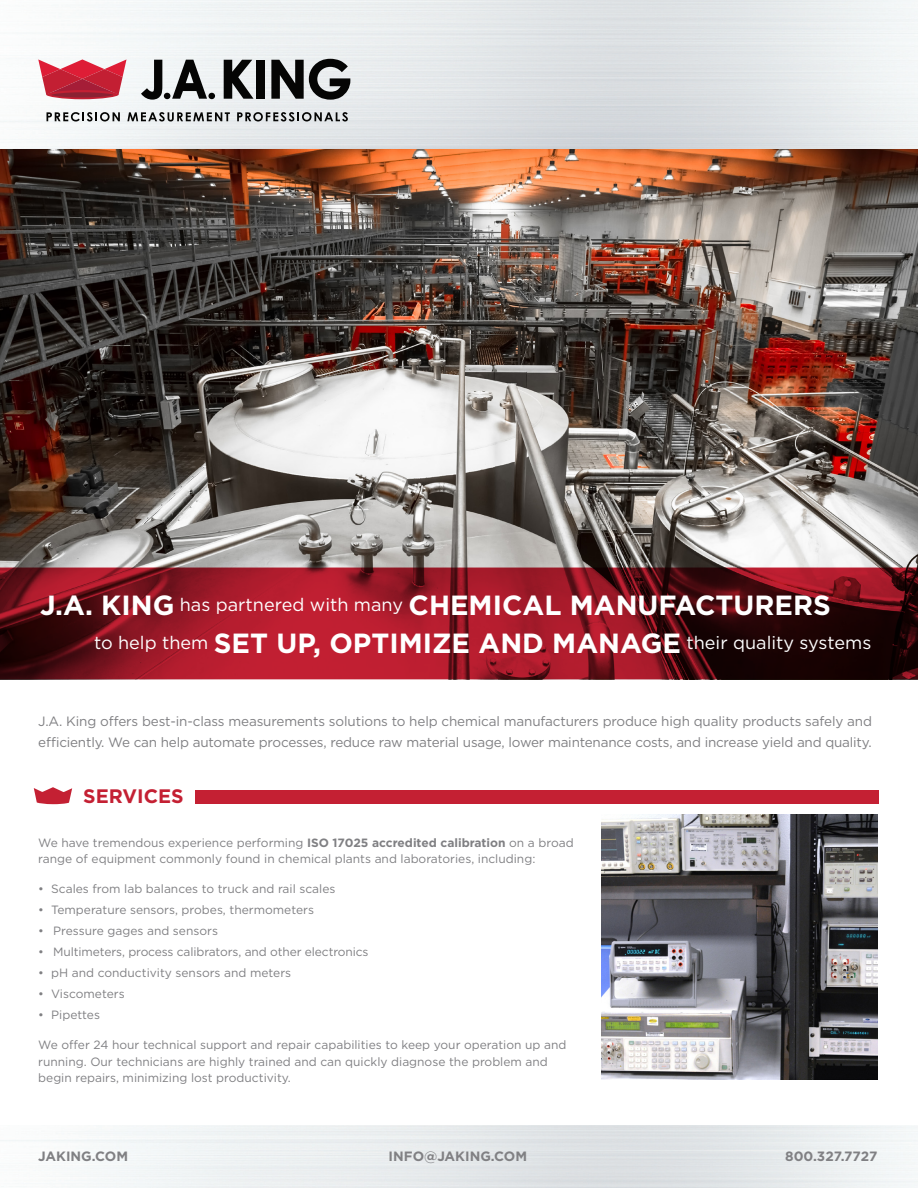
<style>
.page{position:relative;width:918px;height:1188px;background:#fff}
.page>*{position:absolute;margin:0;border:0;box-sizing:border-box;transform-origin:0 0}
.t1{font:700 27.75px "Gotham";color:#fff}
.t2{font:700 19.5px "Gotham";color:#c42033}
.t3{font:18px "Gotham";color:#fff}
.t4{font:13.5px/21px "Gotham";letter-spacing:-.015em;color:#808083}
.t5{font:700 13.5px "Gotham";color:#808083}
.t6{font:12px/16.5px "Gotham";color:#808083}
.s1{font-weight:400;font-size:18px}
.s2{font-weight:700;font-size:27.75px}
.s3{font-weight:700}
</style>
<div class="page">
<img style="left:0;top:148px;width:918px;height:420px">
<img style="left:0;top:0;width:918px;height:148px">
<svg style="left:38px;top:59px;width:89px;height:36px"></svg>
<svg style="left:46px;top:90px;width:73px;height:9px"></svg>
<div style="left:51px;top:92px;width:62px;height:6px;background:#8b2132;border-radius:50%"></div>
<svg style="left:141px;top:60px;width:74px;height:40px"></svg>
<svg style="left:224px;top:60px;width:30px;height:39px"></svg>
<div style="left:256px;top:60px;width:8px;height:39px;background:#050504"></div>
<svg style="left:271px;top:59px;width:79px;height:41px;background:#6d6e6e"></svg>
<svg style="left:47px;top:112px;width:73px;height:10px"></svg>
<svg style="left:127px;top:112px;width:103px;height:10px"></svg>
<svg style="left:237px;top:112px;width:111px;height:10px"></svg>
<svg style="left:34px;top:787px;width:38px;height:17px"></svg>
<div style="left:195px;top:790px;width:683px;height:14px;background:#c42033"></div>
<svg style="left:0;top:568px;width:918px;height:112px;background:#7d141f"></svg>
<img style="left:602px;top:814px;width:276px;height:266px">
<p class="t1" style="left:40px;top:589px;width:792px">J.A. KING <span class="s1">has partnered with many</span> CHEMICAL MANUFACTURERS</p>
<p class="t3" style="left:94px;top:631px;width:779px">to help them <span class="s2">SET UP, OPTIMIZE AND MANAGE</span> their quality systems</p>
<p class="t4" style="left:38px;top:710px;width:835px">J.A. King offers best-in-class measurements solutions to help chemical manufacturers produce high quality products safely and efficiently. We can help automate processes, reduce raw material usage, lower maintenance costs, and increase yield and quality.</p>
<p class="t2" style="left:83px;top:785px;width:102px">SERVICES</p>
<p class="t6" style="left:38px;top:834px;width:537px">We have tremendous experience performing <span class="s3">ISO 17025 accredited calibration</span> on a broad range of equipment commonly found in chemical plants and laboratories, including:</p>
<p class="t6" style="left:38px;top:881px;width:299px">• Scales from lab balances to truck and rail scales</p>
<p class="t6" style="left:38px;top:902px;width:277px">• Temperature sensors, probes, thermometers</p>
<p class="t6" style="left:38px;top:923px;width:181px">• Pressure gages and sensors</p>
<p class="t6" style="left:38px;top:944px;width:332px">• Multimeters, process calibrators, and other electronics</p>
<p class="t6" style="left:38px;top:965px;width:254px">• pH and conductivity sensors and meters</p>
<p class="t6" style="left:38px;top:986px;width:88px">• Viscometers</p>
<p class="t6" style="left:38px;top:1007px;width:63px">• Pipettes</p>
<p class="t6" style="left:38px;top:1037px;width:530px">We offer 24 hour technical support and repair capabilities to keep your operation up and running. Our technicians are highly trained and can quickly diagnose the problem and begin repairs, minimizing lost productivity.</p>
<p class="t5" style="left:38px;top:1148px;width:91px">JAKING.COM</p>
<p class="t5" style="left:389px;top:1148px;width:140px">INFO@JAKING.COM</p>
<p class="t5" style="left:785px;top:1148px;width:94px">800.327.7727</p>
</div>
